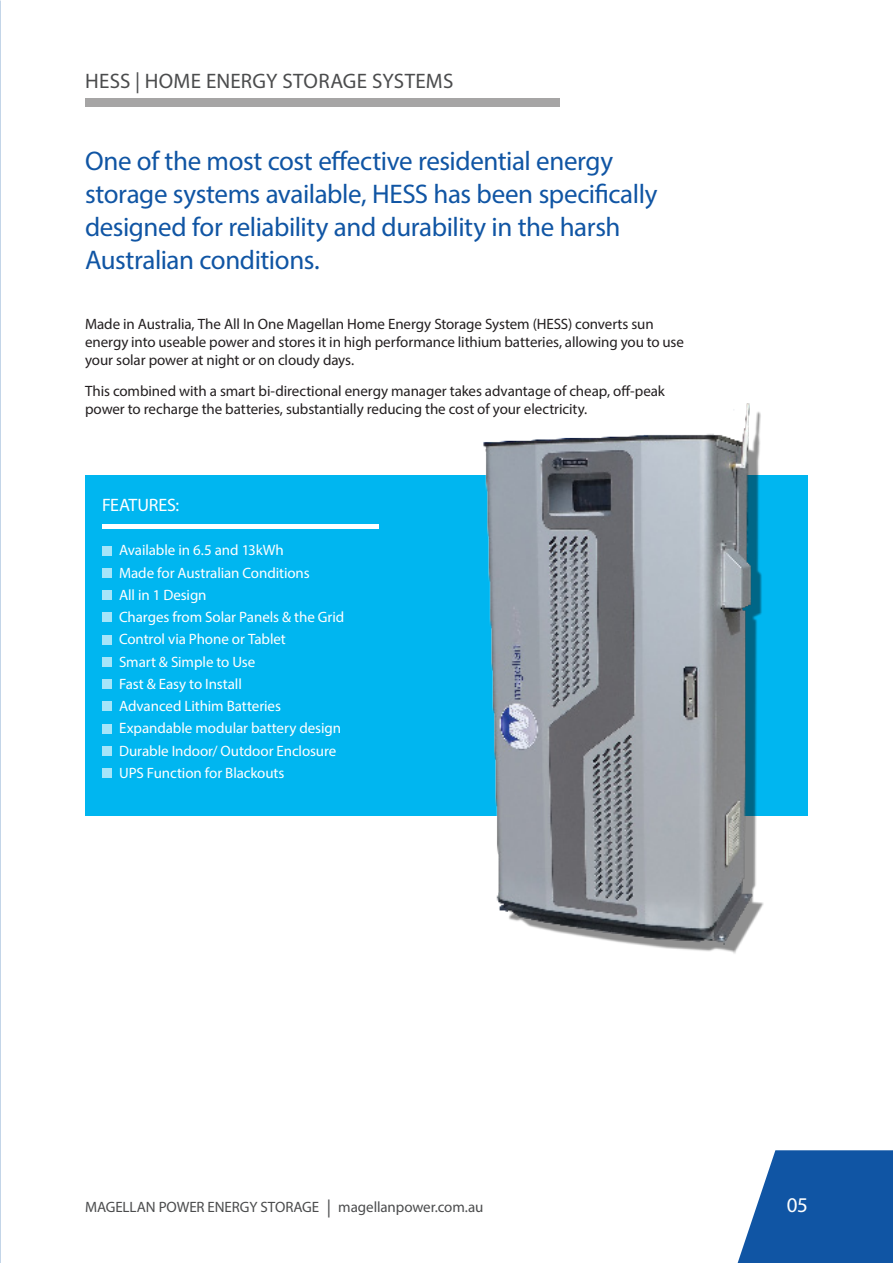
<style>
.page{position:relative;width:893px;height:1263px;background:#fff}
.page>*{position:absolute;margin:0;border:0;box-sizing:border-box;transform-origin:0 0}
.t1{font:27px/33px "Myriad Pro";letter-spacing:-.015em;color:#1055a4}
.t2{font:21px "Myriad Pro";letter-spacing:.01em;color:#4b4c4d}
.t3{font:21px "Myriad Pro";color:#fff}
.t4{font:18px "Myriad Pro";letter-spacing:-.01em;color:#fff}
.t5{font:15px/18px "Myriad Pro";letter-spacing:-.005em;color:#231f20}
.t6{font:15px "Myriad Pro";letter-spacing:-.005em;color:#fff}
.t7{font:15px "Myriad Pro";letter-spacing:-.01em;color:#4b4c4d}
.s1{font-size:18px}
</style>
<div class="page">
<svg style="left:737px;top:1150px;width:156px;height:113px;background:#306cb0"></svg>
<img style="left:0;top:0;width:1px;height:1263px">
<div style="left:85px;top:98px;width:475px;height:8px;background:#a6a5a5"></div>
<div style="left:85px;top:476px;width:723px;height:340px;background:#00b6f0"></div>
<div style="left:102px;top:524px;width:276px;height:5px;background:#fff"></div>
<div style="left:102px;top:546px;width:10px;height:9px;background:#a5e5f9"></div>
<div style="left:102px;top:568px;width:10px;height:10px;background:#a5e5f9"></div>
<div style="left:102px;top:590px;width:10px;height:10px;background:#a5e5f9"></div>
<div style="left:102px;top:612px;width:10px;height:10px;background:#a5e5f9"></div>
<div style="left:102px;top:635px;width:10px;height:9px;background:#a5e5f9"></div>
<div style="left:102px;top:657px;width:10px;height:10px;background:#a5e5f9"></div>
<div style="left:102px;top:679px;width:10px;height:10px;background:#a5e5f9"></div>
<div style="left:102px;top:701px;width:10px;height:10px;background:#a5e5f9"></div>
<div style="left:102px;top:724px;width:10px;height:9px;background:#a5e5f9"></div>
<div style="left:102px;top:746px;width:10px;height:10px;background:#a5e5f9"></div>
<div style="left:102px;top:768px;width:10px;height:10px;background:#a5e5f9"></div>
<img style="left:329px;top:403px;width:467px;height:551px">
<p class="t2" style="left:85px;top:68px;width:370px">HESS | HOME ENERGY STORAGE SYSTEMS</p>
<p class="t1" style="left:85px;top:144px;width:574px">One of the most cost effective residential energy storage systems available, HESS has been specifically designed for reliability and durability in the harsh Australian conditions.</p>
<p class="t5" style="left:85px;top:315px;width:600px">Made in Australia, The All In One Magellan Home Energy Storage System (HESS) converts sun energy into useable power and stores it in high performance lithium batteries, allowing you to use your solar power at night or on cloudy days.</p>
<p class="t5" style="left:85px;top:382px;width:581px">This combined with a smart bi-directional energy manager takes advantage of cheap, off-peak power to recharge the batteries, substantially reducing the cost of your electricity.</p>
<p class="t4" style="left:102px;top:494px;width:79px">FEATURES:</p>
<p class="t6" style="left:119px;top:541px;width:166px">Available in 6.5 and 13kWh</p>
<p class="t6" style="left:119px;top:563px;width:192px">Made for Australian Conditions</p>
<p class="t6" style="left:119px;top:586px;width:89px">All in 1 Design</p>
<p class="t6" style="left:119px;top:608px;width:227px">Charges from Solar Panels &amp; the Grid</p>
<p class="t6" style="left:119px;top:630px;width:168px">Control via Phone or Tablet</p>
<p class="t6" style="left:119px;top:652px;width:138px">Smart &amp; Simple to Use</p>
<p class="t6" style="left:119px;top:675px;width:124px">Fast &amp; Easy to Install</p>
<p class="t6" style="left:119px;top:697px;width:163px">Advanced Lithim Batteries</p>
<p class="t6" style="left:119px;top:719px;width:223px">Expandable modular battery design</p>
<p class="t6" style="left:119px;top:741px;width:219px">Durable Indoor/ Outdoor Enclosure</p>
<p class="t6" style="left:119px;top:764px;width:167px">UPS Function for Blackouts</p>
<p class="t7" style="left:85px;top:1198px;width:400px">MAGELLAN POWER ENERGY STORAGE <span class="s1">|</span> magellanpower.com.au</p>
<h2 class="t3" style="left:787px;top:1192px;width:23px">05</h2>
</div>
